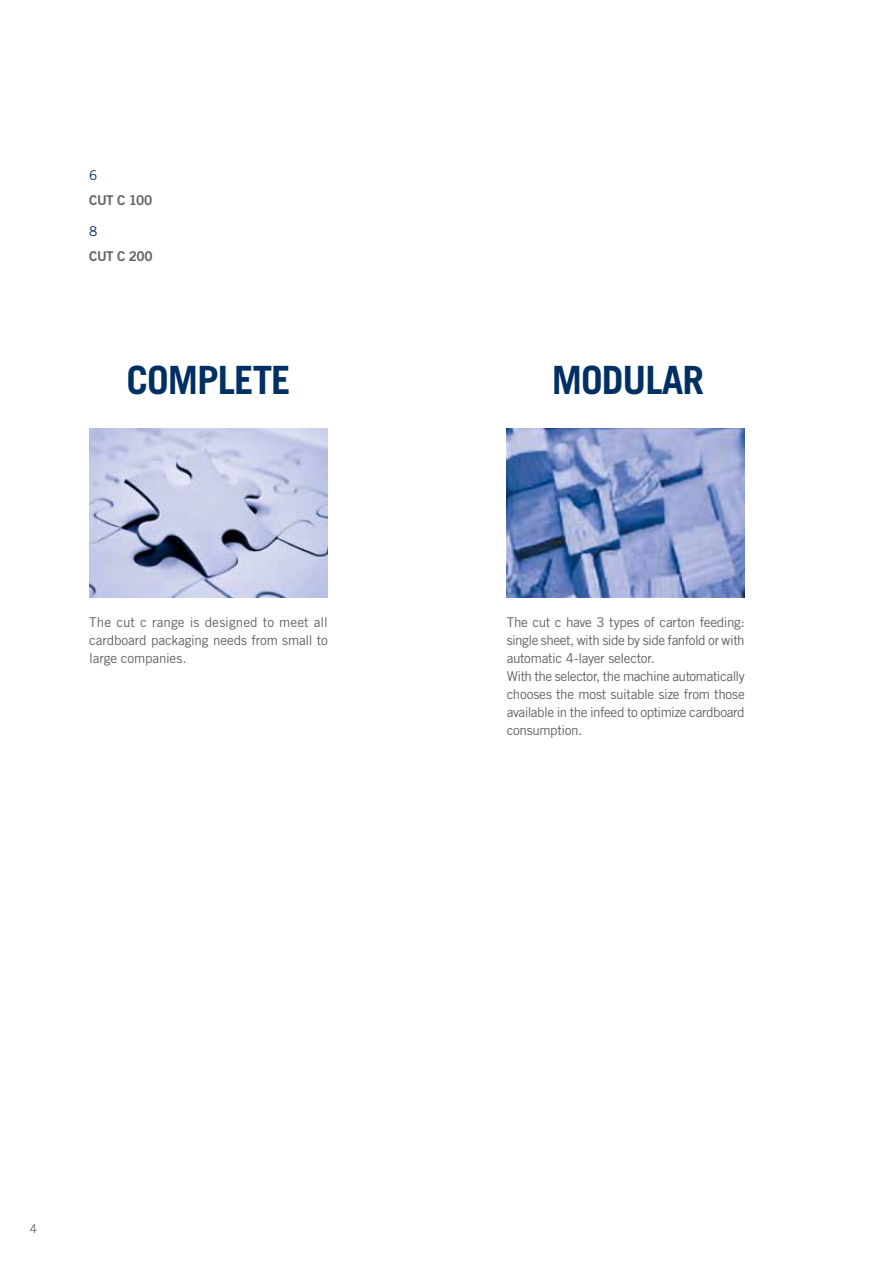
<style>
.page{position:relative;width:893px;height:1263px;background:#fff}
.page>*{position:absolute;margin:0;border:0;box-sizing:border-box;transform-origin:0 0}
.t1{font:700 39px "Trade Gothic LT Std";letter-spacing:-.025em;color:#003063}
.t2{font:13.5px/18px "Trade Gothic LT Std";letter-spacing:-.03em;color:#646363;text-align:justify}
.t3{font:13.5px "Trade Gothic LT Std Bd 2";letter-spacing:-.035em;color:#646363}
.t4{font:13.5px "Trade Gothic LT Std";color:#003063}
.t5{font:12px "Trade Gothic LT Std";color:#646363}
</style>
<div class="page">
<img style="left:506px;top:428px;width:239px;height:169px">
<img style="left:89px;top:428px;width:239px;height:170px">
<p class="t4" style="left:89px;top:167px;width:10px">6</p>
<p class="t3" style="left:89px;top:192px;width:65px">CUT C 100</p>
<p class="t4" style="left:89px;top:223px;width:10px">8</p>
<p class="t3" style="left:89px;top:248px;width:65px">CUT C 200</p>
<h1 class="t1" style="left:126px;top:356px;width:166px">COMPLETE</h1>
<p class="t2" style="left:89px;top:613px;width:240px">The cut c range is designed to meet all cardboard packaging needs from small to large companies.</p>
<h1 class="t1" style="left:552px;top:356px;width:154px">MODULAR</h1>
<p class="t2" style="left:507px;top:613px;width:240px;text-align:left">The cut c have 3 types of carton feeding: single sheet, with side by side fanfold or with automatic 4-layer selector.<br>With the selector, the machine automatically chooses the most suitable size from those available in the infeed to optimize cardboard consumption.</p>
<p class="t5" style="left:30px;top:1222px;width:9px">4</p>
</div>
